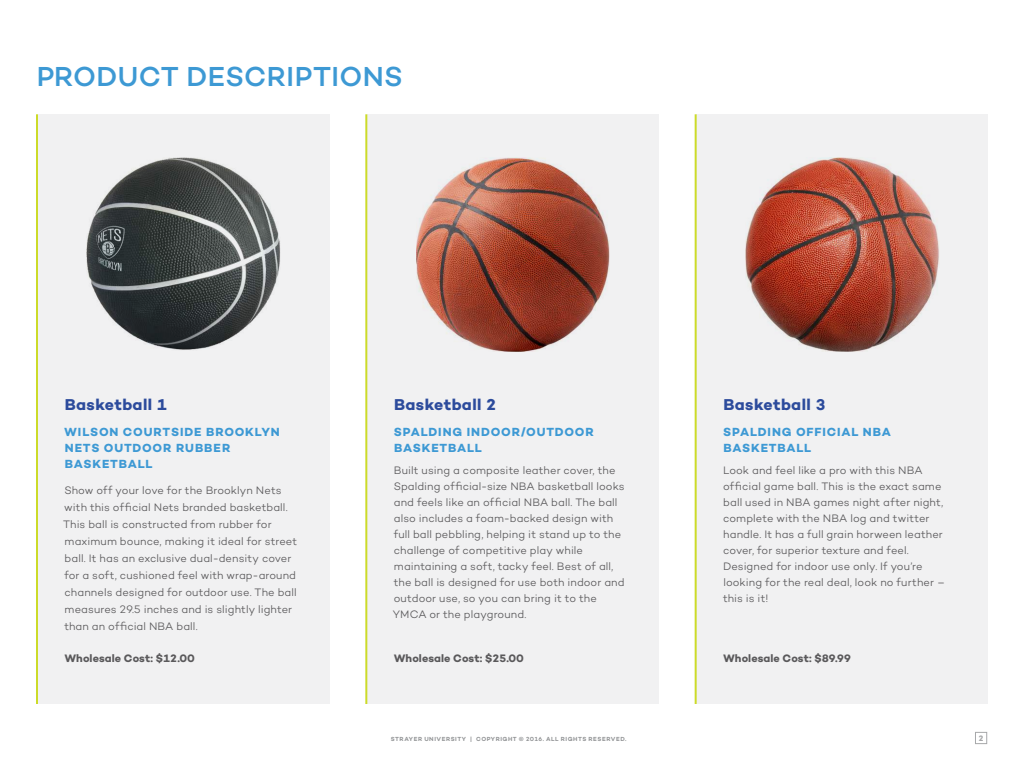
<style>
.page{position:relative;width:1024px;height:768px;background:#fff}
.page>*{position:absolute;margin:0;border:0;box-sizing:border-box;transform-origin:0 0}
.t1{font:500 28px "Campton";letter-spacing:.015em;color:#3d99d4}
.t2{font:700 16px "Campton";letter-spacing:.025em;color:#2c4b9c}
.t3{font:700 12px/16px "Campton";letter-spacing:.07em;color:#3d99d4}
.t4{font:300 11px/16px "Campton";letter-spacing:.005em;color:#5a595b}
.t5{font:700 11px "Campton";letter-spacing:.005em;color:#5a595b}
.t6{font:700 8px "Campton";color:#909294}
.t7{font:600 6px "Campton";letter-spacing:.09em;color:#909294}
</style>
<div class="page">
<div style="left:38px;top:114px;width:291px;height:590px;background:#f1f1f2"></div>
<hr style="left:36px;top:114px;width:2px;height:590px;background:#ccdb29">
<img style="left:87px;top:157px;width:193px;height:193px">
<div style="left:367px;top:114px;width:292px;height:590px;background:#f1f1f2"></div>
<hr style="left:365px;top:114px;width:2px;height:590px;background:#ccdb29">
<img style="left:416px;top:158px;width:194px;height:193px">
<div style="left:697px;top:114px;width:291px;height:590px;background:#f1f1f2"></div>
<hr style="left:695px;top:114px;width:2px;height:590px;background:#ccdb29">
<img style="left:746px;top:158px;width:193px;height:193px">
<div style="left:975px;top:732px;width:12px;height:12px;border:1px solid #909294"></div>
<h1 class="t1" style="left:36px;top:60px;width:368px">PRODUCT DESCRIPTIONS</h1>
<h2 class="t2" style="left:65px;top:397px;width:104px">Basketball 1</h2>
<p class="t3" style="left:64px;top:425px;width:217px">WILSON COURTSIDE BROOKLYN<br>NETS OUTDOOR RUBBER<br>BASKETBALL</p>
<p class="t4" style="left:63px;top:483px;width:236px;line-height:17px">Show off your love for the Brooklyn Nets with this official Nets branded basketball.<br>This ball is constructed from rubber for maximum bounce, making it ideal for street ball. It has an exclusive dual-density cover for a soft, cushioned feel with wrap-around channels designed for outdoor use. The ball measures 29.5 inches and is slightly lighter than an official NBA ball.</p>
<h2 class="t2" style="left:394px;top:397px;width:104px">Basketball 2</h2>
<p class="t3" style="left:394px;top:425px;width:202px">SPALDING INDOOR/OUTDOOR<br>BASKETBALL</p>
<p class="t4" style="left:393px;top:463px;width:233px">Built using a composite leather cover, the Spalding official-size NBA basketball looks and feels like an official NBA ball. The ball also includes a foam-backed design with full ball pebbling, helping it stand up to the challenge of competitive play while maintaining a soft, tacky feel. Best of all, the ball is designed for use both indoor and outdoor use, so you can bring it to the YMCA or the playground.</p>
<h2 class="t2" style="left:723px;top:397px;width:104px">Basketball 3</h2>
<p class="t3" style="left:723px;top:425px;width:169px">SPALDING OFFICIAL NBA<br>BASKETBALL</p>
<p class="t4" style="left:723px;top:463px;width:224px">Look and feel like a pro with this NBA official game ball. This is the exact same ball used in NBA games night after night, complete with the NBA log and twitter handle. It has a full grain horween leather cover, for superior texture and feel.<br>Designed for indoor use only. If you’re looking for the real deal, look no further – this is it!</p>
<p class="t5" style="left:64px;top:653px;width:132px">Wholesale Cost: $12.00</p>
<p class="t5" style="left:394px;top:653px;width:131px">Wholesale Cost: $25.00</p>
<p class="t5" style="left:723px;top:653px;width:130px">Wholesale Cost: $89.99</p>
<p class="t7" style="left:391px;top:736px;width:237px">STRAYER UNIVERSITY | COPYRIGHT © 2016. ALL RIGHTS RESERVED.</p>
<p class="t6" style="left:979px;top:733px;width:6px">2</p>
</div>
